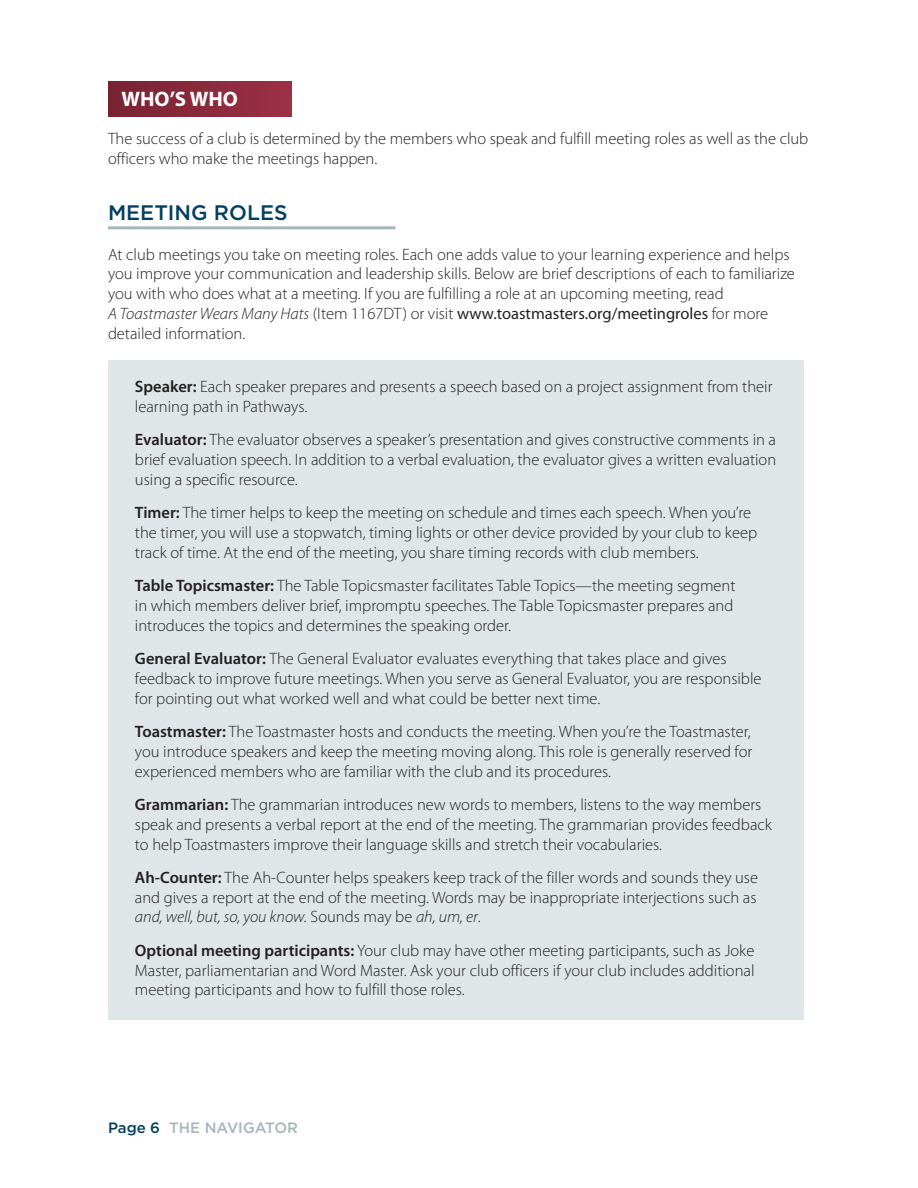
<style>
.page{position:relative;width:918px;height:1188px;background:#fff}
.page>*{position:absolute;margin:0;border:0;box-sizing:border-box;transform-origin:0 0}
.t1{font:500 21px "Gotham";color:#003f61}
.t2{font:700 21px "Myriad Pro";color:#fff}
.t3{font:300 16.5px/19.8px "Myriad Pro";color:#231f20}
.t4{font:500 15px "Gotham";color:#a4b7ba}
.s1{font-style:italic}
.s2{font-weight:400}
.s3{font-weight:600}
.s4{color:#003f61}
</style>
<div class="page">
<div style="left:108px;top:82px;width:184px;height:34px;background:linear-gradient(to right,#723,#9c3145)"></div>
<hr style="left:108px;top:226px;width:288px;height:3px;background:#a4b7ba">
<div style="left:108px;top:360px;width:695px;height:77px;background:#e0e6e7"></div>
<div style="left:108px;top:413px;width:695px;height:96px;background:#e0e6e7"></div>
<div style="left:108px;top:486px;width:695px;height:96px;background:#e0e6e7"></div>
<div style="left:108px;top:559px;width:695px;height:96px;background:#e0e6e7"></div>
<div style="left:108px;top:632px;width:695px;height:96px;background:#e0e6e7"></div>
<div style="left:108px;top:704px;width:695px;height:97px;background:#e0e6e7"></div>
<div style="left:108px;top:777px;width:695px;height:97px;background:#e0e6e7"></div>
<div style="left:108px;top:850px;width:695px;height:97px;background:#e0e6e7"></div>
<div style="left:108px;top:923px;width:695px;height:97px;background:#e0e6e7"></div>
<p class="t2" style="left:122px;top:87px;width:118px">WHO’S WHO</p>
<p class="t3" style="left:108px;top:129px;width:702px">The success of a club is determined by the members who speak and fulfill meeting roles as well as the club officers who make the meetings happen.</p>
<p class="t1" style="left:108px;top:198px;width:181px">MEETING ROLES</p>
<p class="t3" style="left:108px;top:245px;width:688px">At club meetings you take on meeting roles. Each one adds value to your learning experience and helps you improve your communication and leadership skills. Below are brief descriptions of each to familiarize you with who does what at a meeting. If you are fulfilling a role at an upcoming meeting, read<br><span class="s1">A Toastmaster Wears Many Hats</span> (Item 1167DT) or visit <span class="s2">www.toastmasters.org/meetingroles</span> for more detailed information.</p>
<p class="t3" style="left:135px;top:377px;width:639px"><span class="s3">Speaker:</span> Each speaker prepares and presents a speech based on a project assignment from their learning path in Pathways.</p>
<p class="t3" style="left:135px;top:430px;width:643px;text-align:justify"><span class="s3">Evaluator:</span> The evaluator observes a speaker’s presentation and gives constructive comments in a brief evaluation speech. In addition to a verbal evaluation, the evaluator gives a written evaluation using a specific resource.</p>
<p class="t3" style="left:135px;top:503px;width:624px"><span class="s3">Timer:</span> The timer helps to keep the meeting on schedule and times each speech. When you’re the timer, you will use a stopwatch, timing lights or other device provided by your club to keep track of time. At the end of the meeting, you share timing records with club members.</p>
<p class="t3" style="left:135px;top:576px;width:602px"><span class="s3">Table Topicsmaster:</span> The Table Topicsmaster facilitates Table Topics—the meeting segment in which members deliver brief, impromptu speeches. The Table Topicsmaster prepares and introduces the topics and determines the speaking order.</p>
<p class="t3" style="left:135px;top:649px;width:628px"><span class="s3">General Evaluator:</span> The General Evaluator evaluates everything that takes place and gives feedback to improve future meetings. When you serve as General Evaluator, you are responsible for pointing out what worked well and what could be better next time.</p>
<p class="t3" style="left:135px;top:722px;width:619px;text-align:justify"><span class="s3">Toastmaster:</span> The Toastmaster hosts and conducts the meeting. When you’re the Toastmaster, you introduce speakers and keep the meeting moving along. This role is generally reserved for experienced members who are familiar with the club and its procedures.</p>
<p class="t3" style="left:135px;top:795px;width:638px"><span class="s3">Grammarian:</span> The grammarian introduces new words to members, listens to the way members speak and presents a verbal report at the end of the meeting. The grammarian provides feedback to help Toastmasters improve their language skills and stretch their vocabularies.</p>
<p class="t3" style="left:135px;top:868px;width:625px;text-align:justify"><span class="s3">Ah-Counter:</span> The Ah-Counter helps speakers keep track of the filler words and sounds they use and gives a report at the end of the meeting. Words may be inappropriate interjections such as <span class="s1">and, well, but, so, you know.</span> Sounds may be <span class="s1">ah, um, er</span>.</p>
<p class="t3" style="left:135px;top:941px;width:621px;text-align:justify"><span class="s3">Optional meeting participants:</span> Your club may have other meeting participants, such as Joke Master, parliamentarian and Word Master. Ask your club officers if your club includes additional meeting participants and how to fulfill those roles.</p>
<p class="t4" style="left:108px;top:1118px;width:192px"><span class="s4">Page 6</span> THE NAVIGATOR</p>
</div>
